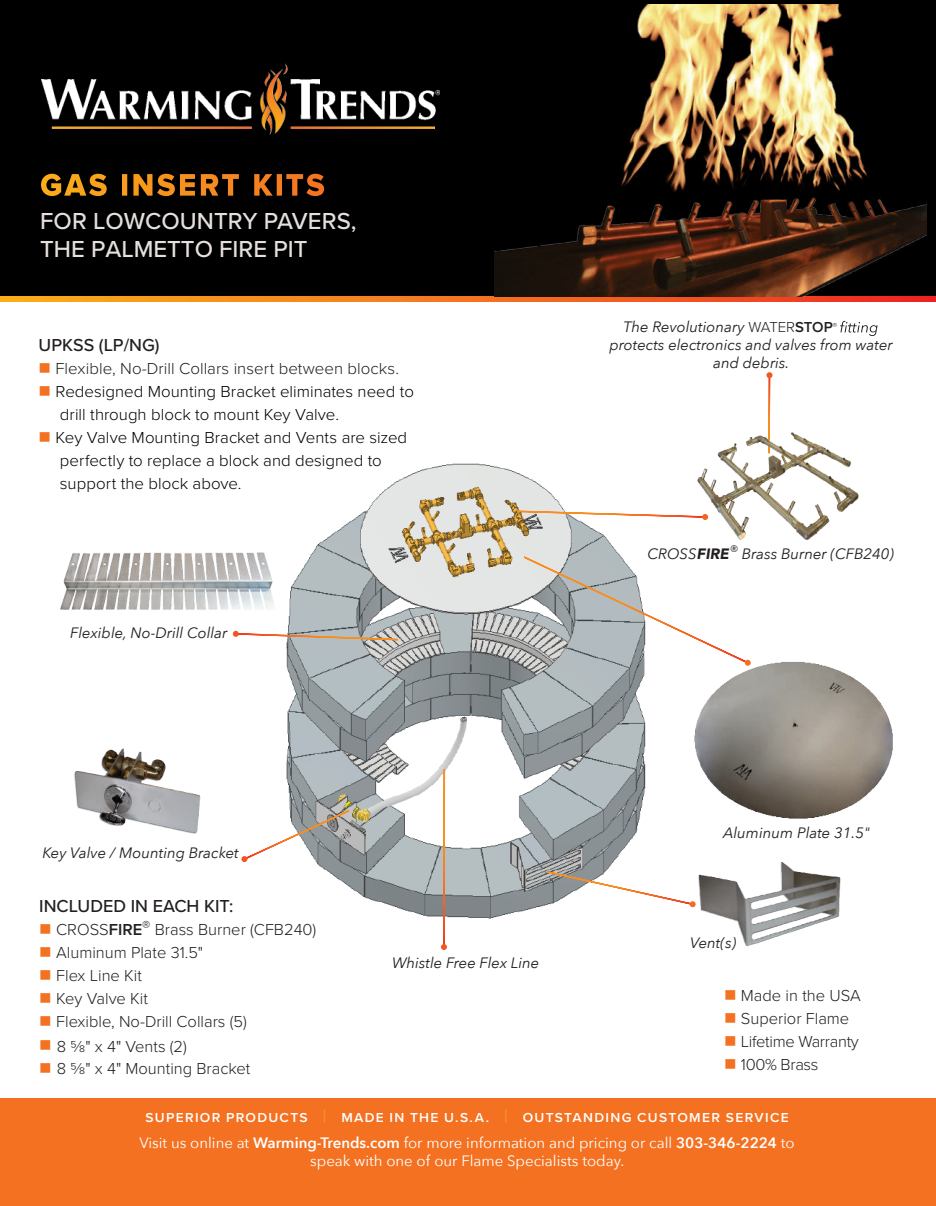
<style>
.page{position:relative;width:936px;height:1206px;background:#fff}
.page>*{position:absolute;margin:0;border:0;box-sizing:border-box;transform-origin:0 0}
.t1{font:500 24px/28.8px "Proxima Nova";color:#e5e0de}
.t2{font:500 18px "Proxima Nova";color:#231f20}
.t3{font:300 16.5px "Proxima Nova";color:#231f20}
.t4{font:300 16.5px/23.1px "Proxima Nova";color:#000}
.t5{font:300 16.5px "Proxima Nova";letter-spacing:-.02em;color:#231f20}
.t6{font:italic 15px "Avenir Next";color:#231f20}
.t7{font:15px/18px "Avenir Next";color:#fff;text-align:center}
.t8{font:600 13.5px "Proxima Nova";letter-spacing:.095em;color:#fff}
.s1{color:#f37121}
.s2{font-family:"Proxima Nova";font-weight:300;font-style:normal}
.s3{font-family:"Proxima Nova";font-weight:600;font-style:normal}
.s4{font-family:"Avenir";font-weight:900}
.s5{font-weight:600}
.s6{font-size:20.1px;color:#f68c21}
</style>
<div class="page">
<div style="left:0;top:0;width:936px;height:296px;background:#000"></div>
<svg style="left:0;top:296px;width:936px;height:6px;background:#e96c1e"></svg>
<div style="left:0;top:1099px;width:936px;height:107px;background:#f37121"></div>
<img style="left:692px;top:862px;width:149px;height:84px">
<img style="left:694px;top:662px;width:199px;height:157px">
<img style="left:74px;top:748px;width:127px;height:86px">
<img style="left:286px;top:463px;width:360px;height:456px">
<svg style="left:516px;top:510px;width:175px;height:10px"></svg>
<svg style="left:522px;top:555px;width:229px;height:111px"></svg>
<svg style="left:241px;top:809px;width:110px;height:53px"></svg>
<svg style="left:233px;top:631px;width:167px;height:10px"></svg>
<svg style="left:441px;top:768px;width:6px;height:182px"></svg>
<svg style="left:545px;top:870px;width:151px;height:37px"></svg>
<img style="left:60px;top:552px;width:214px;height:58px">
<svg style="left:840px;top:321px;width:38px;height:15px"></svg>
<svg style="left:766px;top:372px;width:7px;height:48px"></svg>
<img style="left:494px;top:4px;width:432px;height:292px">
<svg style="left:41px;top:174px;width:283px;height:22px"></svg>
<img style="left:41px;top:64px;width:398px;height:71px">
<img style="left:691px;top:420px;width:168px;height:120px">
<h1 class="t1" style="left:40px;top:205px;width:318px">FOR LOWCOUNTRY PAVERS,<br>THE PALMETTO FIRE PIT</h1>
<p class="t2" style="left:39px;top:331px;width:123px">UPKSS (LP/NG)</p>
<p class="t3" style="left:39px;top:356px;width:362px"><span class="s1">■</span> Flexible, No-Drill Collars insert between blocks.</p>
<p class="t4" style="left:60px;top:379px;width:356px;text-indent:-21px"><span class="s1">■</span> Redesigned Mounting Bracket eliminates need to drill through block to mount Key Valve.</p>
<p class="t4" style="left:60px;top:425px;width:349px;text-indent:-21px"><span class="s1">■</span> Key Valve Mounting Bracket and Vents are sized perfectly to replace a block and designed to support the block above.</p>
<p class="t6" style="left:70px;top:620px;width:159px">Flexible, No-Drill Collar</p>
<p class="t6" style="left:624px;top:315px;width:215px">The Revolutionary <span class="s2">WATER</span><span class="s3">STOP</span><sup>®</sup></p>
<p class="t6" style="left:609px;top:333px;width:285px">protects electronics and valves from water</p>
<p class="t6" style="left:713px;top:351px;width:78px">and debris.</p>
<p class="t6" style="left:647px;top:541px;width:248px">CROSS<span class="s4">FIRE</span>® Brass Burner (CFB240)</p>
<p class="t6" style="left:43px;top:840px;width:198px">Key Valve / Mounting Bracket</p>
<p class="t2" style="left:39px;top:892px;width:196px">INCLUDED IN EACH KIT:</p>
<p class="t3" style="left:39px;top:917px;width:279px"><span class="s1">■</span> CROSS<span class="s5">FIRE</span>® Brass Burner (CFB240)</p>
<p class="t3" style="left:39px;top:940px;width:165px"><span class="s1">■</span> Aluminum Plate 31.5"</p>
<p class="t3" style="left:39px;top:963px;width:104px"><span class="s1">■</span> Flex Line Kit</p>
<p class="t3" style="left:39px;top:986px;width:110px"><span class="s1">■</span> Key Valve Kit</p>
<p class="t3" style="left:39px;top:1010px;width:209px"><span class="s1">■</span> Flexible, No-Drill Collars (5)</p>
<p class="t3" style="left:39px;top:1034px;width:149px"><span class="s1">■</span> 8 ⅝" x 4" Vents (2)</p>
<p class="t3" style="left:39px;top:1056px;width:213px"><span class="s1">■</span> 8 ⅝" x 4" Mounting Bracket</p>
<p class="t6" style="left:392px;top:950px;width:149px">Whistle Free Flex Line</p>
<p class="t6" style="left:723px;top:820px;width:149px">Aluminum Plate 31.5"</p>
<p class="t6" style="left:690px;top:930px;width:47px">Vent(s)</p>
<p class="t3" style="left:724px;top:983px;width:138px"><span class="s1">■</span> Made in the USA</p>
<p class="t3" style="left:724px;top:1006px;width:127px"><span class="s1">■</span> Superior Flame</p>
<p class="t5" style="left:724px;top:1029px;width:136px"><span class="s1">■</span> Lifetime Warranty</p>
<p class="t5" style="left:724px;top:1053px;width:96px"><span class="s1">■</span> 100% Brass</p>
<p class="t8" style="left:145px;top:1107px;width:645px">SUPERIOR PRODUCTS <span class="s6">I</span> MADE IN THE U.S.A. <span class="s6">I</span> OUTSTANDING CUSTOMER SERVICE</p>
<p class="t7" style="left:139px;top:1133px;width:657px">Visit us online at <span class="s5">Warming-Trends.com</span> for more information and pricing or call <span class="s5">303-346-2224</span> to speak with one of our Flame Specialists today.</p>
</div>
